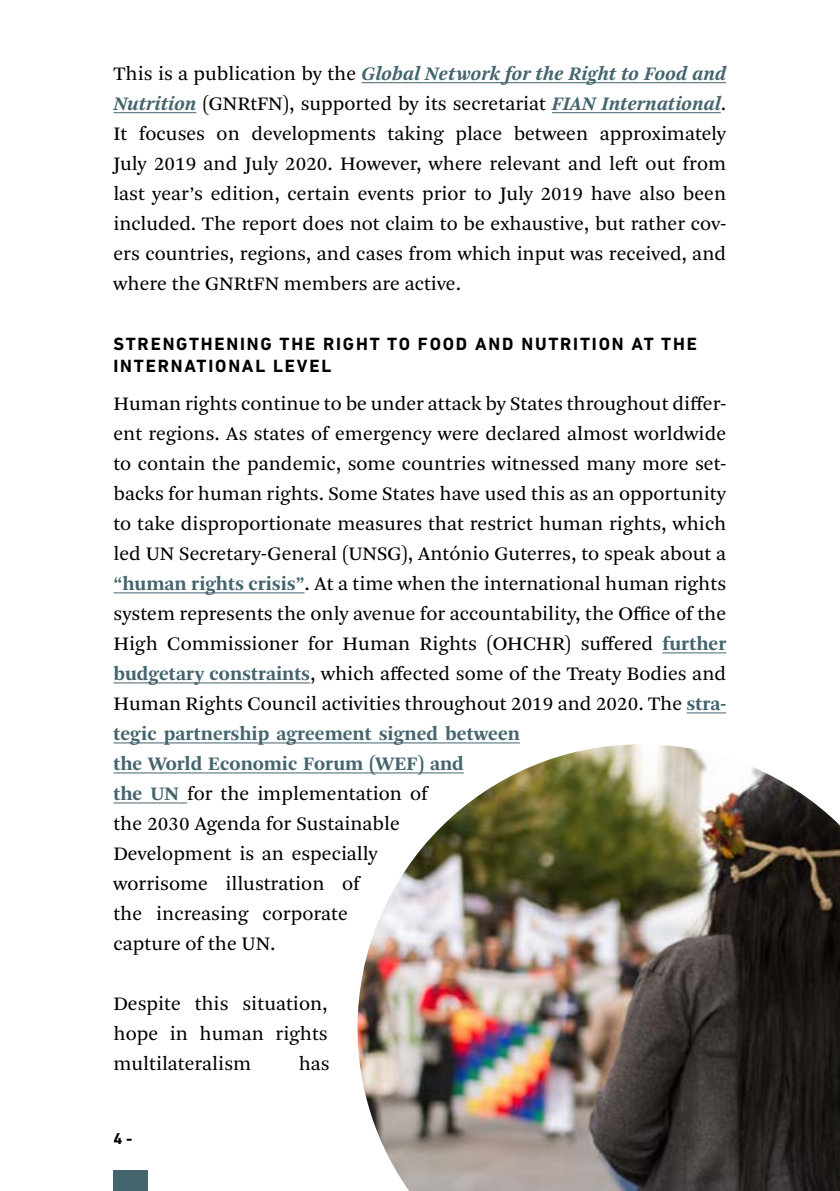
<style>
.page{position:relative;width:840px;height:1191px;background:#fff}
.page>*{position:absolute;margin:0;border:0;box-sizing:border-box;transform-origin:0 0}
._02_Txt_Base_EN{font:20px/30px "Arnhem Pro Blond";color:#000;text-align:justify}
._01_Subtitles_EN{font:700 18px/22px "DIN Next LT Pro";letter-spacing:.1em;color:#000}
.t1{font:700 16px "DIN Next LT Pro";color:#000}
.s1{font-family:"Arnhem Pro";font-weight:700;font-style:italic;color:#44646e}
.s2{font-family:"Arnhem Pro";font-weight:700;color:#44646e}
</style>
<div class="page">
<img style="left:357px;top:744px;width:482px;height:447px">
<div style="left:113px;top:1170px;width:34px;height:21px;background:#44646e"></div>
<hr style="left:361px;top:82px;width:364px;height:1px;background:#44646e">
<hr style="left:113px;top:112px;width:83px;height:1px;background:#44646e">
<hr style="left:551px;top:112px;width:169px;height:1px;background:#44646e">
<hr style="left:113px;top:592px;width:191px;height:1px;background:#44646e">
<hr style="left:662px;top:652px;width:63px;height:1px;background:#44646e">
<hr style="left:113px;top:682px;width:197px;height:1px;background:#44646e">
<hr style="left:686px;top:712px;width:39px;height:1px;background:#44646e">
<hr style="left:113px;top:742px;width:406px;height:1px;background:#44646e">
<hr style="left:113px;top:772px;width:350px;height:1px;background:#44646e">
<hr style="left:113px;top:802px;width:74px;height:1px;background:#44646e">
<p class="_02_Txt_Base_EN" style="left:113px;top:59px;width:614px">This is a publication by the <span class="s1">Global Network for the Right to Food and Nutrition</span> (GNRtFN), supported by its secretariat <span class="s1">FIAN International</span>.<br>It focuses on developments taking place between approximately July 2019 and July 2020. However, where relevant and left out from last year’s edition, certain events prior to July 2019 have also been included. The report does not claim to be exhaustive, but rather cov&shy;ers countries, regions, and cases from which input was received, and where the GNRtFN members are active.</p>
<p class="_01_Subtitles_EN" style="left:113px;top:333px;width:584px">STRENGTHENING THE RIGHT TO FOOD AND NUTRITION AT THE<br>INTERNATIONAL LEVEL</p>
<p class="_02_Txt_Base_EN" style="left:113px;top:389px;width:614px;text-align:left">Human rights continue to be under attack by States throughout differ&shy;ent regions. As states of emergency were declared almost worldwide to contain the pandemic, some countries witnessed many more set&shy;backs for human rights. Some States have used this as an opportunity to take disproportionate measures that restrict human rights, which led UN Secretary-General (UNSG), António Guterres, to speak about a <span class="s2">“human rights crisis”</span>. At a time when the international human rights system represents the only avenue for accountability, the Office of the High Commissioner for Human Rights (OHCHR) suffered <span class="s2">further budgetary constraints</span>, which affected some of the Treaty Bodies and Human Rights Council activities throughout 2019 and 2020. The <span class="s2">stra&shy;tegic partnership agreement signed between<br>the World Economic Forum (WEF) and<br>the UN</span> for the implementation of<br>the 2030 Agenda for Sustainable<br>Development is an especially<br>worrisome illustration of<br>the increasing corporate<br>capture of the UN.</p>
<p class="_02_Txt_Base_EN" style="left:113px;top:989px;width:216px">Despite this situation, hope in human rights multilateralism</p>
<p class="_02_Txt_Base_EN" style="left:298px;top:1049px;width:32px">has</p>
<p class="t1" style="left:113px;top:1129px;width:20px">4 -</p>
</div>
